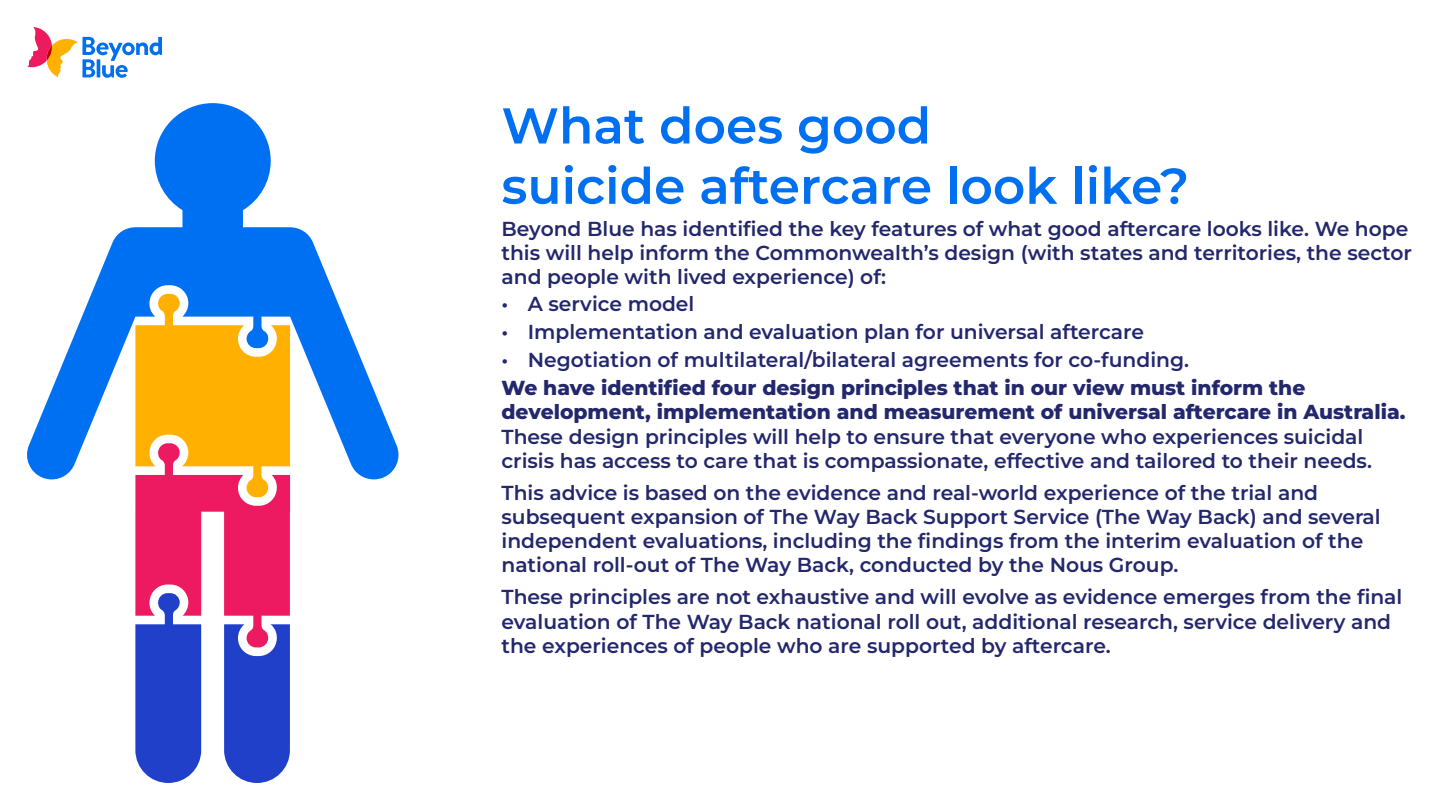
<style>
.page{position:relative;width:1440px;height:810px;background:#fff}
.page>*{position:absolute;margin:0;border:0;box-sizing:border-box;transform-origin:0 0}
.t1{font:600 50.25px/60.3px "Montserrat";color:#0070f1}
.t2{font:600 20.25px/24.3px "Montserrat";color:#23276c}
.t3{font:800 20.25px/24.3px "Montserrat";color:#23276c}
</style>
<div class="page">
<svg style="left:27px;top:27px;width:135px;height:51px"></svg>
<svg style="left:135px;top:479px;width:155px;height:304px"></svg>
<svg style="left:27px;top:103px;width:372px;height:376px"></svg>
<h1 class="t1" style="left:501px;top:94px;width:689px">What does good<br>suicide aftercare look like?</h1>
<p class="t2" style="left:501px;top:216px;width:912px">Beyond Blue has identified the key features of what good aftercare looks like. We hope this will help inform the Commonwealth’s design (with states and territories, the sector and people with lived experience) of:</p>
<p class="t2" style="left:501px;top:291px;width:194px">• A service model</p>
<p class="t2" style="left:501px;top:319px;width:644px">• Implementation and evaluation plan for universal aftercare</p>
<p class="t2" style="left:501px;top:347px;width:689px">• Negotiation of multilateral/bilateral agreements for co-funding.</p>
<p class="t3" style="left:501px;top:375px;width:905px">We have identified four design principles that in our view must inform the development, implementation and measurement of universal aftercare in Australia.</p>
<p class="t2" style="left:501px;top:424px;width:872px">These design principles will help to ensure that everyone who experiences suicidal crisis has access to care that is compassionate, effective and tailored to their needs.</p>
<p class="t2" style="left:501px;top:480px;width:881px">This advice is based on the evidence and real-world experience of the trial and subsequent expansion of The Way Back Support Service (The Way Back) and several independent evaluations, including the findings from the interim evaluation of the national roll-out of The Way Back, conducted by the Nous Group.</p>
<p class="t2" style="left:501px;top:584px;width:902px">These principles are not exhaustive and will evolve as evidence emerges from the final evaluation of The Way Back national roll out, additional research, service delivery and the experiences of people who are supported by aftercare.</p>
</div>
